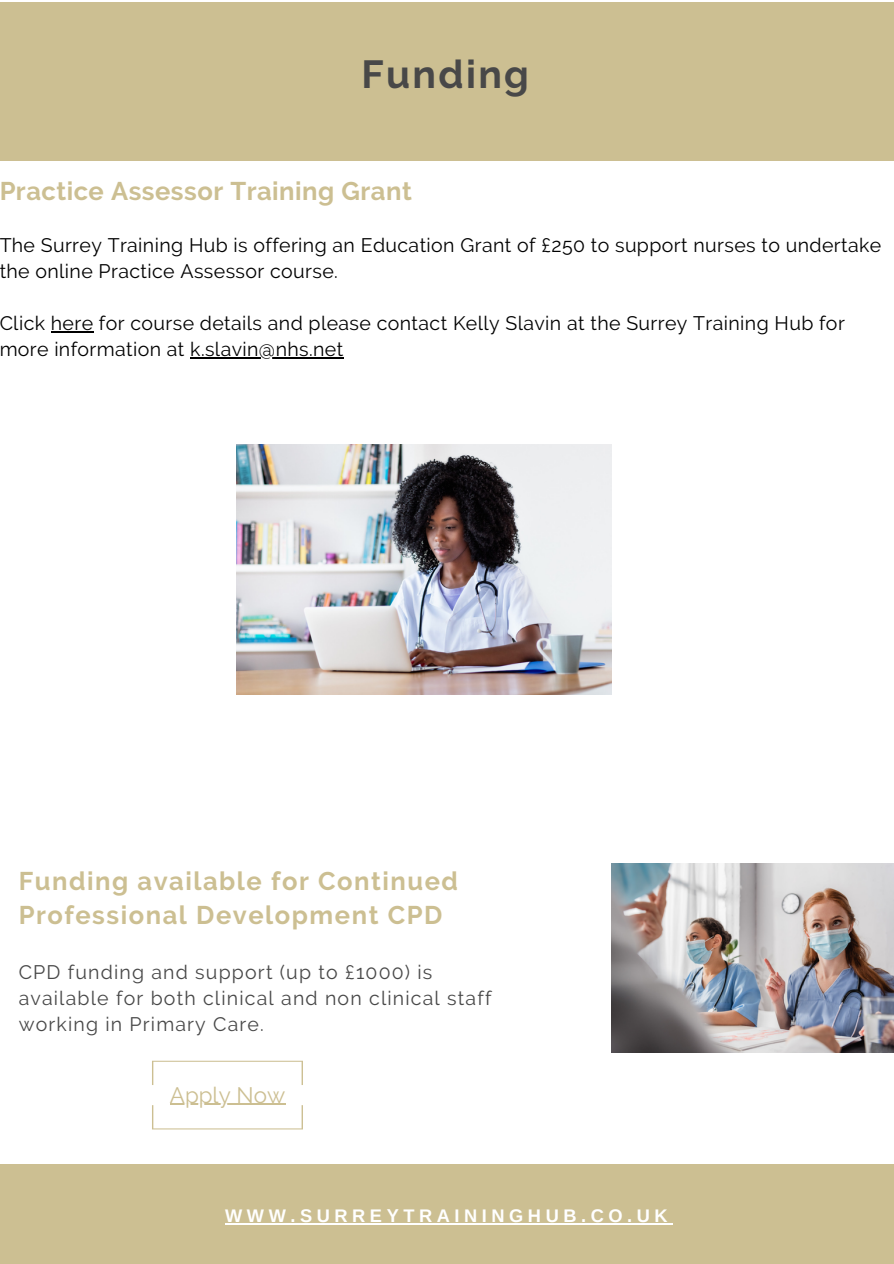
<style>
.page{position:relative;width:894px;height:1264px;background:#fff}
.page>*{position:absolute;margin:0;border:0;box-sizing:border-box;transform-origin:0 0}
.t1{font:700 39px "Raleway";letter-spacing:.06em;color:#484848}
.t2{font:700 25.5px/33.8px "Raleway";letter-spacing:.06em;color:#ccbf92}
.t3{font:700 25.5px "Raleway";letter-spacing:.02em;color:#ccbf92}
.t4{font:22.35px "Raleway";color:#ccbf92}
.t5{font:19.5px/26px "Raleway";letter-spacing:.02em;color:#000}
.t6{font:19.5px/26px "Raleway";letter-spacing:.06em;color:#484848}
.t7{font:700 18.15px "Arimo";letter-spacing:.25em;color:#fff}
</style>
<div class="page">
<div style="left:0;top:1164px;width:893px;height:99px;background:#ccbf92"></div>
<hr style="left:170px;top:1103px;width:115px;height:1px;background:#ccbf92">
<svg style="left:152px;top:1060px;width:151px;height:25px"></svg>
<svg style="left:152px;top:1105px;width:151px;height:24px"></svg>
<img style="left:611px;top:863px;width:282px;height:189px">
<div style="left:0;top:2px;width:893px;height:158px;background:#ccbf92"></div>
<img style="left:236px;top:444px;width:375px;height:250px">
<hr style="left:225px;top:1222px;width:447px;height:2px;background:#fff">
<hr style="left:51px;top:331px;width:43px;height:1px;background:#000">
<hr style="left:190px;top:357px;width:153px;height:1px;background:#000">
<p class="t1" style="left:361px;top:51px;width:169px">Funding</p>
<p class="t3" style="left:0;top:175px;width:413px">Practice Assessor Training Grant</p>
<p class="t5" style="left:0;top:232px;width:883px">The Surrey Training Hub is offering an Education Grant of £250 to support nurses to undertake the online Practice Assessor course.</p>
<p class="t5" style="left:0;top:310px;width:846px">Click here for course details and please contact Kelly Slavin at the Surrey Training Hub for more information at k.slavin@nhs.net</p>
<p class="t2" style="left:19px;top:864px;width:441px">Funding available for Continued<br>Professional Development CPD</p>
<p class="t6" style="left:19px;top:959px;width:474px">CPD funding and support (up to £1000) is available for both clinical and non clinical staff working in Primary Care.</p>
<p class="t4" style="left:170px;top:1081px;width:117px">Apply Now</p>
<p class="t7" style="left:225px;top:1205px;width:444px">WWW.SURREYTRAININGHUB.CO.UK</p>
</div>
